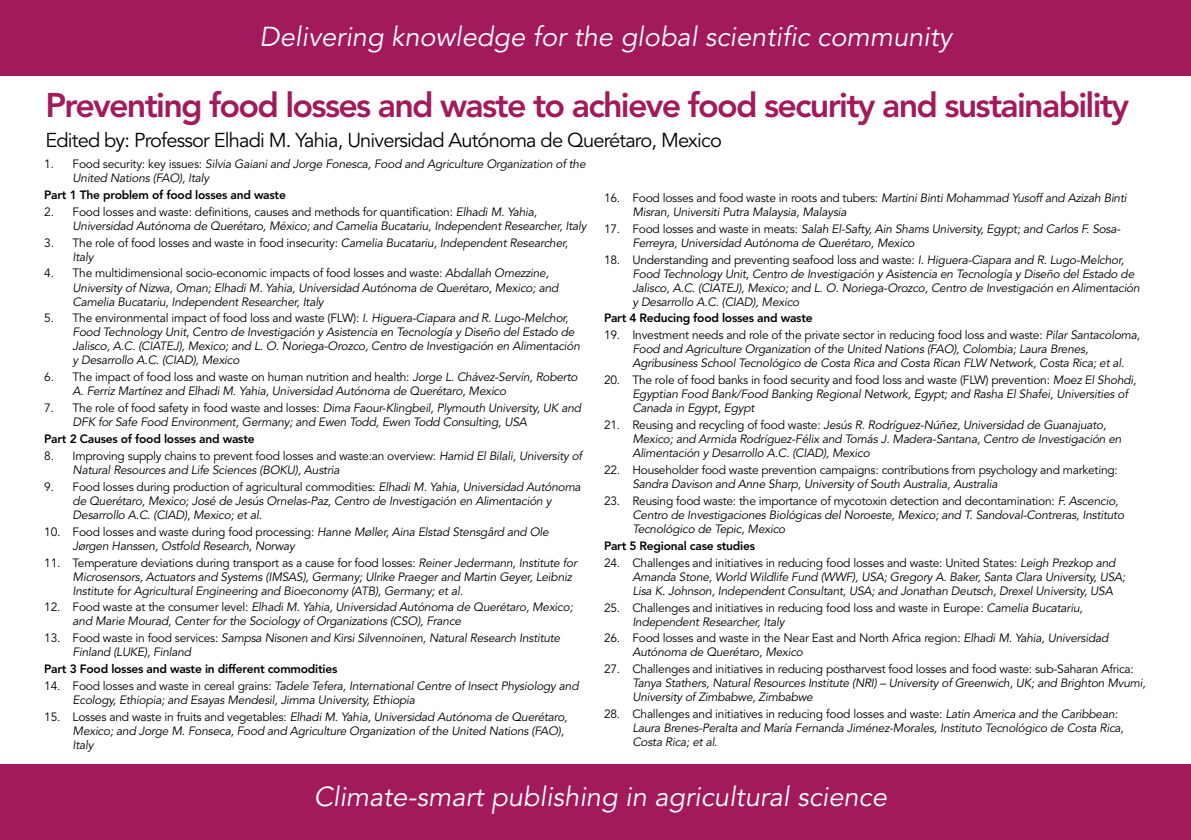
<style>
.page{position:relative;width:1191px;height:840px;background:#fff}
.page>*{position:absolute;margin:0;border:0;box-sizing:border-box;transform-origin:0 0}
.t1{font:800 34px "Avenir LT Std";letter-spacing:-.05em;color:#a21a5b}
.t2{font:italic 27.2px "Avenir LT Std";color:#fff}
.t3{font:20px "Avenir LT Std";letter-spacing:-.04em;color:#000}
.t4{font:italic 12px/14px "Avenir LT Std";letter-spacing:-.02em;color:#000}
.t5{font:12px/14px "Avenir LT Std";letter-spacing:-.02em;color:#000}
.t6{font:800 12px "Avenir LT Std";letter-spacing:-.02em;color:#000}
.s1{font-style:normal}
.s2{font-style:italic}
</style>
<div class="page">
<div style="left:0;top:0;width:1191px;height:76px;background:#a21a5b"></div>
<div style="left:0;top:764px;width:1191px;height:75px;background:#a21a5b"></div>
<h2 class="t2" style="left:260px;top:21px;width:694px">Delivering knowledge for the global scientific community</h2>
<h1 class="t1" style="left:45px;top:84px;width:1085px">Preventing food losses and waste to achieve food security and sustainability</h1>
<h3 class="t3" style="left:45px;top:128px;width:678px">Edited by: Professor Elhadi M. Yahia, Universidad Autónoma de Querétaro, Mexico</h3>
<p class="t4" style="left:73px;top:157px;width:514px;text-indent:-28px"><span class="s1">1. Food security: key issues:</span> Silvia Gaiani and Jorge Fonesca, Food and Agriculture Organization of the<br>United Nations (FAO), Italy</p>
<p class="t6" style="left:44px;top:187px;width:243px">Part 1 The problem of food losses and waste</p>
<p class="t4" style="left:73px;top:205px;width:515px;text-indent:-28px"><span class="s1">2. Food losses and waste: definitions, causes and methods for quantification:</span> Elhadi M. Yahia,<br>Universidad Autónoma de Querétaro, México; and Camelia Bucatariu, Independent Researcher, Italy</p>
<p class="t5" style="left:73px;top:235px;width:497px;text-indent:-28px">3. The role of food losses and waste in food insecurity: <span class="s2">Camelia Bucatariu, Independent Researcher,<br>Italy</span></p>
<p class="t4" style="left:73px;top:266px;width:487px;text-indent:-28px"><span class="s1">4. The multidimensional socio-economic impacts of food losses and waste:</span> Abdallah Omezzine,<br>University of Nizwa, Oman; Elhadi M. Yahia, Universidad Autónoma de Querétaro, Mexico; and<br>Camelia Bucatariu, Independent Researcher, Italy</p>
<p class="t4" style="left:73px;top:311px;width:509px;text-indent:-28px"><span class="s1">5. The environmental impact of food loss and waste (FLW):</span> I. Higuera-Ciapara and R. Lugo-Melchor, Food Technology Unit, Centro de Investigación y Asistencia en Tecnología y Diseño del Estado de Jalisco, A.C. (CIATEJ), Mexico; and L. O. Noriega-Orozco, Centro de Investigación en Alimentación y Desarrollo A.C. (CIAD), Mexico</p>
<p class="t4" style="left:73px;top:370px;width:506px;text-indent:-28px"><span class="s1">6. The impact of food loss and waste on human nutrition and health:</span> Jorge L. Chávez-Servín, Roberto<br>A. Ferriz Martínez and Elhadi M. Yahia, Universidad Autónoma de Querétaro, Mexico</p>
<p class="t4" style="left:73px;top:401px;width:510px;text-indent:-28px"><span class="s1">7. The role of food safety in food waste and losses:</span> Dima Faour-Klingbeil, Plymouth University, UK and<br>DFK for Safe Food Environment, Germany; and Ewen Todd, Ewen Todd Consulting, USA</p>
<p class="t6" style="left:44px;top:431px;width:212px">Part 2 Causes of food losses and waste</p>
<p class="t4" style="left:73px;top:449px;width:511px;text-indent:-28px"><span class="s1">8. Improving supply chains to prevent food losses and waste:an overview:</span> Hamid El Bilali, University of<br>Natural Resources and Life Sciences (BOKU), Austria</p>
<p class="t4" style="left:73px;top:479px;width:510px;text-indent:-28px"><span class="s1">9. Food losses during production of agricultural commodities:</span> Elhadi M. Yahia, Universidad Autónoma de Querétaro, Mexico; José de Jesús Ornelas-Paz, Centro de Investigación en Alimentación y<br>Desarrollo A.C. (CIAD), Mexico; et al.</p>
<p class="t4" style="left:73px;top:524px;width:478px;text-indent:-28px"><span class="s1">10. Food losses and waste during food processing:</span> Hanne Møller, Aina Elstad Stensgård and Ole<br>Jørgen Hanssen, Ostfold Research, Norway</p>
<p class="t4" style="left:73px;top:555px;width:506px;text-indent:-28px"><span class="s1">11. Temperature deviations during transport as a cause for food losses:</span> Reiner Jedermann, Institute for<br>Microsensors, Actuators and Systems (IMSAS), Germany; Ulrike Praeger and Martin Geyer, Leibniz<br>Institute for Agricultural Engineering and Bioeconomy (ATB), Germany; et al.</p>
<p class="t4" style="left:73px;top:600px;width:502px;text-indent:-28px"><span class="s1">12. Food waste at the consumer level:</span> Elhadi M. Yahia, Universidad Autónoma de Querétaro, Mexico; and Marie Mourad, Center for the Sociology of Organizations (CSO), France</p>
<p class="t4" style="left:73px;top:631px;width:489px;text-indent:-28px"><span class="s1">13. Food waste in food services:</span> Sampsa Nisonen and Kirsi Silvennoinen, Natural Research Institute<br>Finland (LUKE), Finland</p>
<p class="t6" style="left:44px;top:661px;width:295px">Part 3 Food losses and waste in different commodities</p>
<p class="t4" style="left:73px;top:678px;width:507px;text-indent:-28px"><span class="s1">14. Food losses and waste in cereal grains:</span> Tadele Tefera, International Centre of Insect Physiology and<br>Ecology, Ethiopia; and Esayas Mendesil, Jimma University, Ethiopia</p>
<p class="t4" style="left:73px;top:709px;width:496px;text-indent:-28px"><span class="s1">15. Losses and waste in fruits and vegetables:</span> Elhadi M. Yahia, Universidad Autónoma de Querétaro,<br>Mexico; and Jorge M. Fonseca, Food and Agriculture Organization of the United Nations (FAO),<br>Italy</p>
<p class="t4" style="left:632px;top:191px;width:496px;text-indent:-28px"><span class="s1">16. Food losses and food waste in roots and tubers:</span> Martini Binti Mohammad Yusoff and Azizah Binti<br>Misran, Universiti Putra Malaysia, Malaysia</p>
<p class="t4" style="left:632px;top:222px;width:489px;text-indent:-28px"><span class="s1">17. Food losses and waste in meats:</span> Salah El-Safty, Ain Shams University, Egypt; and Carlos F. Sosa-<br>Ferreyra, Universidad Autónoma de Querétaro, Mexico</p>
<p class="t4" style="left:632px;top:252px;width:509px;text-indent:-28px"><span class="s1">18. Understanding and preventing seafood loss and waste:</span> I. Higuera-Ciapara and R. Lugo-Melchor, Food Technology Unit, Centro de Investigación y Asistencia en Tecnología y Diseño del Estado de Jalisco, A.C. (CIATEJ), Mexico; and L. O. Noriega-Orozco, Centro de Investigación en Alimentación y Desarrollo A.C. (CIAD), Mexico</p>
<p class="t6" style="left:604px;top:311px;width:210px">Part 4 Reducing food losses and waste</p>
<p class="t4" style="left:632px;top:328px;width:509px;text-indent:-28px"><span class="s1">19. Investment needs and role of the private sector in reducing food loss and waste:</span> Pilar Santacoloma,<br>Food and Agriculture Organization of the United Nations (FAO), Colombia; Laura Brenes,<br>Agribusiness School Tecnológico de Costa Rica and Costa Rican FLW Network, Costa Rica; et al.</p>
<p class="t4" style="left:632px;top:373px;width:505px;text-indent:-28px"><span class="s1">20. The role of food banks in food security and food loss and waste (FLW) prevention:</span> Moez El Shohdi,<br>Egyptian Food Bank/Food Banking Regional Network, Egypt; and Rasha El Shafei, Universities of<br>Canada in Egypt, Egypt</p>
<p class="t4" style="left:632px;top:418px;width:491px;text-indent:-28px"><span class="s1">21. Reusing and recycling of food waste:</span> Jesús R. Rodríguez-Núñez, Universidad de Guanajuato,<br>Mexico; and Armida Rodríguez-Félix and Tomás J. Madera-Santana, Centro de Investigación en<br>Alimentación y Desarrollo A.C. (CIAD), Mexico</p>
<p class="t5" style="left:604px;top:463px;width:515px">22. Householder food waste prevention campaigns: contributions from psychology and marketing:</p>
<p class="t4" style="left:632px;top:477px;width:367px">Sandra Davison and Anne Sharp, University of South Australia, Australia</p>
<p class="t4" style="left:632px;top:493px;width:493px;text-indent:-28px"><span class="s1">23. Reusing food waste: the importance of mycotoxin detection and decontamination:</span> F. Ascencio,<br>Centro de Investigaciones Biológicas del Noroeste, Mexico; and T. Sandoval-Contreras, Instituto<br>Tecnológico de Tepic, Mexico</p>
<p class="t6" style="left:604px;top:538px;width:153px">Part 5 Regional case studies</p>
<p class="t4" style="left:632px;top:555px;width:494px;text-indent:-28px"><span class="s1">24. Challenges and initiatives in reducing food losses and waste: United States:</span> Leigh Prezkop and<br>Amanda Stone, World Wildlife Fund (WWF), USA; Gregory A. Baker, Santa Clara University, USA;<br>Lisa K. Johnson, Independent Consultant, USA; and Jonathan Deutsch, Drexel University, USA</p>
<p class="t5" style="left:632px;top:600px;width:452px;text-indent:-28px">25. Challenges and initiatives in reducing food loss and waste in Europe: <span class="s2">Camelia Bucatariu,<br>Independent Researcher, Italy</span></p>
<p class="t5" style="left:632px;top:631px;width:477px;text-indent:-28px">26. Food losses and waste in the Near East and North Africa region: <span class="s2">Elhadi M. Yahia, Universidad<br>Autónoma de Querétaro, Mexico</span></p>
<p class="t5" style="left:604px;top:662px;width:531px">27. Challenges and initiatives in reducing postharvest food losses and food waste: sub-Saharan Africa:</p>
<p class="t4" style="left:632px;top:676px;width:515px">Tanya Stathers, Natural Resources Institute (NRI) – University of Greenwich, UK; and Brighton Mvumi,<br>University of Zimbabwe, Zimbabwe</p>
<p class="t4" style="left:632px;top:707px;width:493px;text-indent:-28px"><span class="s1">28. Challenges and initiatives in reducing food losses and waste:</span> Latin America and the Caribbean:<br>Laura Brenes-Peralta and María Fernanda Jiménez-Morales, Instituto Tecnológico de Costa Rica,<br>Costa Rica; et al.</p>
<h2 class="t2" style="left:314px;top:779px;width:574px">Climate-smart publishing in agricultural science</h2>
</div>
